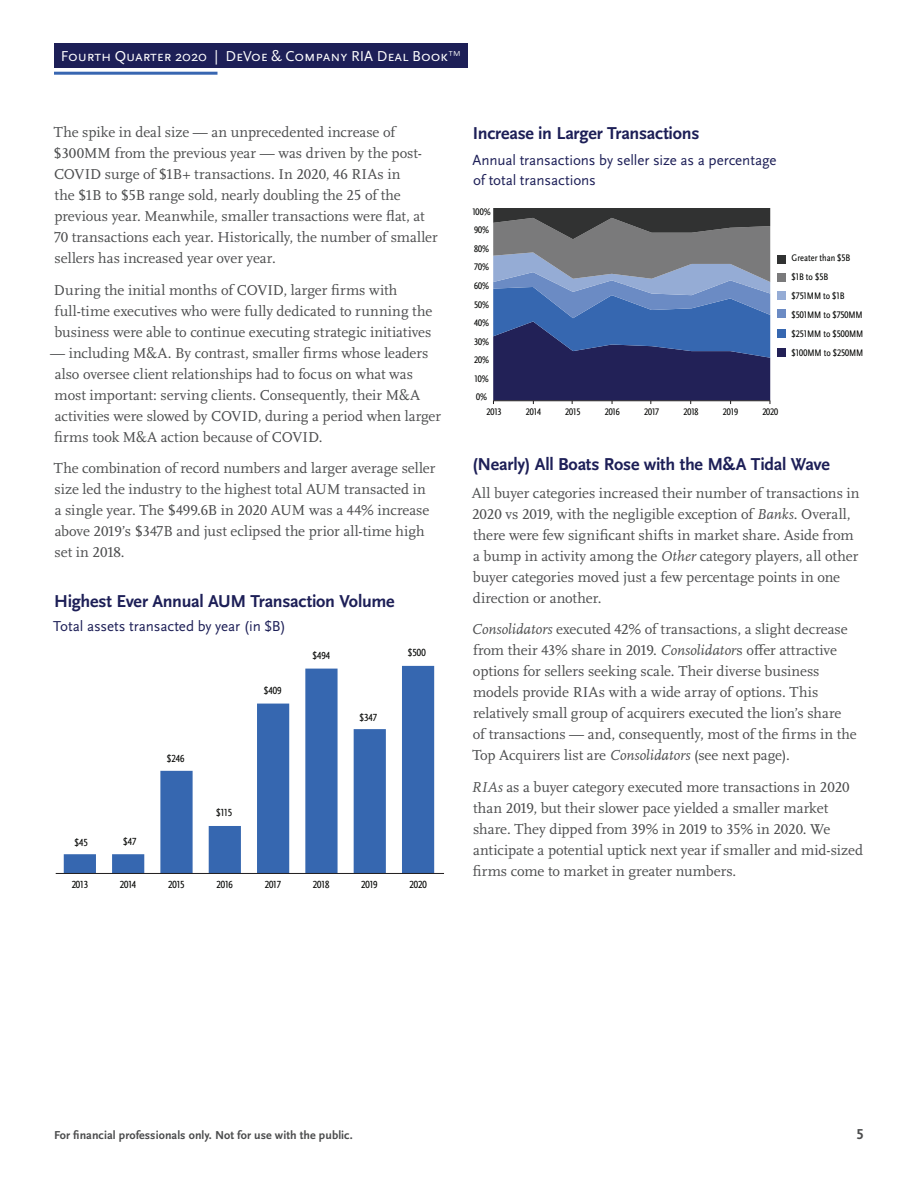
<style>
.page{position:relative;width:918px;height:1188px;background:#fff}
.page>*{position:absolute;margin:0;border:0;box-sizing:border-box;transform-origin:0 0}
.t1{font:700 18px "Scala Sans OT";letter-spacing:-.015em;color:#1d1f57}
.t2{font:15px/21px "Scala OT";color:#4b4c4d}
.t3{font:15px/19.5px "Scala Sans OT";letter-spacing:-.005em;color:#1d1f57}
.t4{font:15px "Scala Sans OT";letter-spacing:-.005em;color:#fff}
.t5{font:700 15px "Scala Sans OT";color:#4b4c4d}
.t6{font:700 12px "Scala Sans OT";letter-spacing:.005em;color:#4b4c4d}
.t7{font:condensed 10.8px "Scala Sans OT";color:#040503}
.t8{font:condensed 9.9px/18.6px "Scala Sans OT";color:#040503}
.s1{font-weight:300}
.s2{font-style:italic}
</style>
<div class="page">
<div style="left:54px;top:43px;width:414px;height:25px;background:#1d1f57"></div>
<hr style="left:54px;top:72px;width:164px;height:3px;background:#3866b1">
<svg style="left:64px;top:666px;width:370px;height:207px"></svg>
<hr style="left:56px;top:873px;width:388px;height:1px;background:#201d1e">
<div style="left:777px;top:348px;width:9px;height:8px;background:#222056"></div>
<div style="left:777px;top:329px;width:9px;height:9px;background:#3667b0"></div>
<div style="left:777px;top:309px;width:9px;height:9px;background:#6b8bc4"></div>
<div style="left:777px;top:291px;width:9px;height:8px;background:#95acd5"></div>
<div style="left:777px;top:273px;width:9px;height:9px;background:#7a7a7b"></div>
<div style="left:777px;top:255px;width:9px;height:9px;background:#313232"></div>
<svg style="left:493px;top:208px;width:278px;height:196px;background:#4f5e85"></svg>
<p class="t4" style="left:61px;top:48px;width:402px">Fourth Quarter 2020 | DeVoe &amp; Company RIA Deal Book<span class="s1">™</span></p>
<p class="t2" style="left:54px;top:122px;width:386px">The spike in deal size — an unprecedented increase of $300MM from the previous year — was driven by the post-COVID surge of $1B+ transactions. In 2020, 46 RIAs in<br>the $1B to $5B range sold, nearly doubling the 25 of the previous year. Meanwhile, smaller transactions were flat, at 70 transactions each year. Historically, the number of smaller sellers has increased year over year.</p>
<p class="t2" style="left:54px;top:280px;width:380px">During the initial months of COVID, larger firms with full-time executives who were fully dedicated to running the business were able to continue executing strategic initiatives</p>
<p class="t2" style="left:50px;top:343px;width:393px">— including M&amp;A. By contrast, smaller firms whose leaders also oversee client relationships had to focus on what was most important: serving clients. Consequently, their M&amp;A activities were slowed by COVID, during a period when larger firms took M&amp;A action because of COVID.</p>
<p class="t2" style="left:54px;top:458px;width:383px">The combination of record numbers and larger average seller size led the industry to the highest total AUM transacted in a single year. The $499.6B in 2020 AUM was a 44% increase above 2019’s $347B and just eclipsed the prior all-time high set in 2018.</p>
<p class="t1" style="left:54px;top:591px;width:342px">Highest Ever Annual AUM Transaction Volume</p>
<p class="t3" style="left:53px;top:616px;width:234px">Total assets transacted by year (in $B)</p>
<p class="t7" style="left:74px;top:837px;width:15px">$45</p>
<p class="t7" style="left:123px;top:835px;width:15px">$47</p>
<p class="t7" style="left:167px;top:753px;width:19px">$246</p>
<p class="t7" style="left:216px;top:807px;width:17px">$115</p>
<p class="t7" style="left:264px;top:685px;width:19px">$409</p>
<p class="t7" style="left:312px;top:650px;width:19px">$494</p>
<p class="t7" style="left:360px;top:711px;width:19px">$347</p>
<p class="t7" style="left:408px;top:647px;width:20px">$500</p>
<p class="t7" style="left:72px;top:879px;width:18px">2013</p>
<p class="t7" style="left:120px;top:879px;width:18px">2014</p>
<p class="t7" style="left:168px;top:879px;width:18px">2015</p>
<p class="t7" style="left:216px;top:879px;width:18px">2016</p>
<p class="t7" style="left:265px;top:879px;width:18px">2017</p>
<p class="t7" style="left:313px;top:879px;width:18px">2018</p>
<p class="t7" style="left:361px;top:879px;width:18px">2019</p>
<p class="t7" style="left:409px;top:879px;width:19px">2020</p>
<p class="t1" style="left:473px;top:123px;width:228px">Increase in Larger Transactions</p>
<p class="t3" style="left:472px;top:151px;width:306px">Annual transactions by seller size as a percentage of total transactions</p>
<p class="t8" style="left:472px;top:202px;width:20px">100%<br>90%<br>80%<br>70%<br>60%<br>50%<br>40%<br>30%<br>20%<br>10%<br>0%</p>
<p class="t8" style="left:487px;top:403px;width:17px">2013</p>
<p class="t8" style="left:526px;top:403px;width:17px">2014</p>
<p class="t8" style="left:565px;top:403px;width:17px">2015</p>
<p class="t8" style="left:605px;top:403px;width:17px">2016</p>
<p class="t8" style="left:644px;top:403px;width:17px">2017</p>
<p class="t8" style="left:684px;top:403px;width:17px">2018</p>
<p class="t8" style="left:723px;top:403px;width:17px">2019</p>
<p class="t8" style="left:762px;top:403px;width:17px">2020</p>
<p class="t8" style="left:792px;top:249px;width:60px">Greater than $5B</p>
<p class="t8" style="left:792px;top:268px;width:38px">$1B to $5B</p>
<p class="t8" style="left:792px;top:287px;width:55px">$751MM to $1B</p>
<p class="t8" style="left:792px;top:306px;width:73px">$501MM to $750MM</p>
<p class="t8" style="left:792px;top:325px;width:73px">$251MM to $500MM</p>
<p class="t8" style="left:792px;top:344px;width:73px">$100MM to $250MM</p>
<p class="t1" style="left:472px;top:454px;width:359px">(Nearly) All Boats Rose with the M&amp;A Tidal Wave</p>
<p class="t2" style="left:472px;top:483px;width:389px">All buyer categories increased their number of transactions in 2020 vs 2019, with the negligible exception of <span class="s2">Banks</span>. Overall, there were few significant shifts in market share. Aside from a bump in activity among the <span class="s2">Other</span> category players, all other buyer categories moved just a few percentage points in one direction or another.</p>
<p class="t2" style="left:472px;top:619px;width:386px"><span class="s2">Consolidators</span> executed 42% of transactions, a slight decrease from their 43% share in 2019. <span class="s2">Consolidator</span>s offer attractive options for sellers seeking scale. Their diverse business models provide RIAs with a wide array of options. This relatively small group of acquirers executed the lion’s share<br>of transactions — and, consequently, most of the firms in the Top Acquirers list are <span class="s2">Consolidators</span> (see next page).</p>
<p class="t2" style="left:471px;top:777px;width:393px"><span class="s2">RIAs</span> as a buyer category executed more transactions in 2020 than 2019, but their slower pace yielded a smaller market share. They dipped from 39% in 2019 to 35% in 2020. We anticipate a potential uptick next year if smaller and mid-sized firms come to market in greater numbers.</p>
<p class="t6" style="left:54px;top:1128px;width:300px">For financial professionals only. Not for use with the public.</p>
<p class="t5" style="left:856px;top:1125px;width:9px">5</p>
</div>
